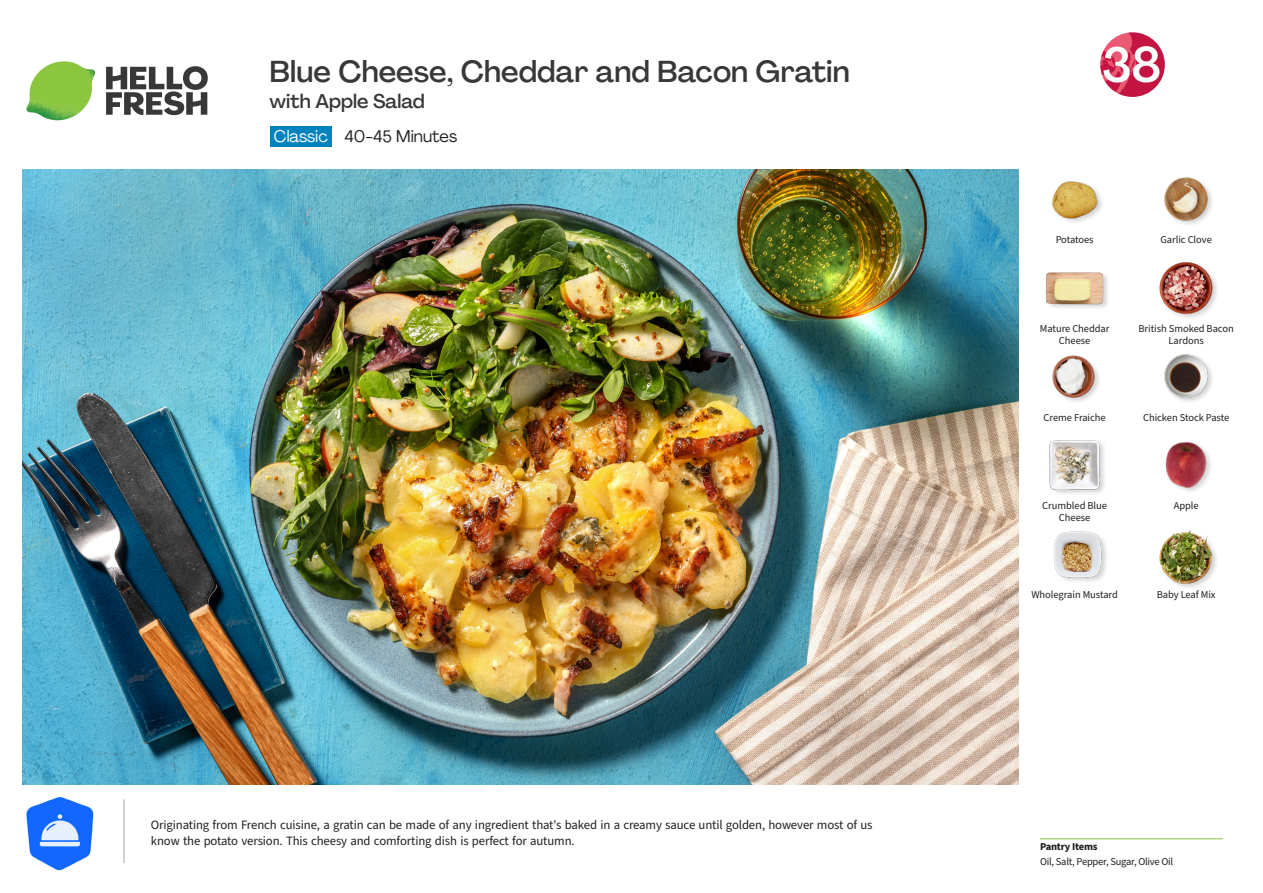
<style>
.page{position:relative;width:1263px;height:893px;background:#fff}
.page>*{position:absolute;margin:0;border:0;box-sizing:border-box;transform-origin:0 0}
._15_Titel_UK{font:500 30px "Agrandir";color:#383839}
._15_Titel_UK-2{font:500 19.5px "Agrandir";color:#383839}
._02_Box_Type{font:16.5px "Agrandir";color:#231f20}
._02_Box_Type-2{font:16.5px "Agrandir";color:#fff}
._24_Recipe_Nr_Bag{font:12.75px/16.4px "Source Sans Pro";letter-spacing:-.01em;color:#231f20}
._18_FRONT_ingredients_UK{font:10.5px/12px "Source Sans Pro";letter-spacing:-.005em;color:#231f20;text-align:center}
._14_Allergene_Text_7pt{font:10.5px "Source Sans Pro";letter-spacing:-.02em;color:#231f20}
._14_Allergene_Text_7pt-2{font:700 10.5px "Source Sans Pro";letter-spacing:-.02em;color:#231f20}
</style>
<div class="page">
<svg style="left:106px;top:66px;width:102px;height:49px"></svg>
<img style="left:26px;top:61px;width:69px;height:59px">
<img style="left:22px;top:170px;width:997px;height:615px">
<hr style="left:1040px;top:838px;width:183px;height:1px;background:#81c340">
<div style="left:270px;top:126px;width:61px;height:21px;background:#0082bf"></div>
<hr style="left:124px;top:799px;width:1px;height:64px;background:#a7a8a9">
<img style="left:26px;top:797px;width:68px;height:74px">
<div style="left:1053px;top:530px;width:56px;height:54px;background:#231f20;opacity:.2"></div>
<img style="left:1053px;top:530px;width:50px;height:54px">
<div style="left:1159px;top:530px;width:61px;height:61px;background:#231f20;opacity:.2"></div>
<img style="left:1159px;top:530px;width:56px;height:56px">
<img style="left:1052px;top:355px;width:47px;height:47px">
<div style="left:1049px;top:439px;width:58px;height:58px;background:#f9f9f9"></div>
<img style="left:1049px;top:440px;width:54px;height:53px">
<img style="left:1165px;top:442px;width:46px;height:50px">
<img style="left:1164px;top:354px;width:49px;height:48px">
<img style="left:1052px;top:181px;width:50px;height:41px">
<div style="left:1046px;top:271px;width:64px;height:40px;background:#231f20;opacity:.2"></div>
<img style="left:1046px;top:271px;width:57px;height:40px">
<div style="left:1159px;top:260px;width:61px;height:61px;background:#231f20;opacity:.2"></div>
<img style="left:1159px;top:260px;width:56px;height:56px">
<img style="left:1164px;top:177px;width:48px;height:48px">
<svg style="left:1100px;top:32px;width:65px;height:65px"></svg>
<p class="_15_Titel_UK" style="left:270px;top:53px;width:582px">Blue Cheese, Cheddar and Bacon Gratin</p>
<p class="_15_Titel_UK-2" style="left:270px;top:89px;width:157px">with Apple Salad</p>
<p class="_02_Box_Type-2" style="left:274px;top:126px;width:55px">Classic</p>
<p class="_02_Box_Type" style="left:344px;top:126px;width:114px">40-45 Minutes</p>
<p class="_24_Recipe_Nr_Bag" style="left:151px;top:817px;width:723px">Originating from French cuisine, a gratin can be made of any ingredient that's baked in a creamy sauce until golden, however most of us know the potato version. This cheesy and comforting dish is perfect for autumn.</p>
<p class="_18_FRONT_ingredients_UK" style="left:1056px;top:234px;width:40px">Potatoes</p>
<p class="_18_FRONT_ingredients_UK" style="left:1160px;top:234px;width:53px">Garlic Clove</p>
<p class="_18_FRONT_ingredients_UK" style="left:1040px;top:323px;width:71px">Mature Cheddar<br>Cheese</p>
<p class="_18_FRONT_ingredients_UK" style="left:1138px;top:323px;width:97px">British Smoked Bacon<br>Lardons</p>
<p class="_18_FRONT_ingredients_UK" style="left:1044px;top:411px;width:64px">Creme Fraiche</p>
<p class="_18_FRONT_ingredients_UK" style="left:1143px;top:411px;width:88px">Chicken Stock Paste</p>
<p class="_18_FRONT_ingredients_UK" style="left:1042px;top:500px;width:66px">Crumbled Blue</p>
<p class="_18_FRONT_ingredients_UK" style="left:1174px;top:500px;width:27px">Apple</p>
<p class="_18_FRONT_ingredients_UK" style="left:1059px;top:512px;width:33px">Cheese</p>
<p class="_18_FRONT_ingredients_UK" style="left:1031px;top:589px;width:88px">Wholegrain Mustard</p>
<p class="_18_FRONT_ingredients_UK" style="left:1157px;top:589px;width:60px">Baby Leaf Mix</p>
<p class="_14_Allergene_Text_7pt-2" style="left:1040px;top:840px;width:59px">Pantry Items</p>
<p class="_14_Allergene_Text_7pt" style="left:1040px;top:854px;width:135px">Oil, Salt, Pepper, Sugar, Olive Oil</p>
</div>
